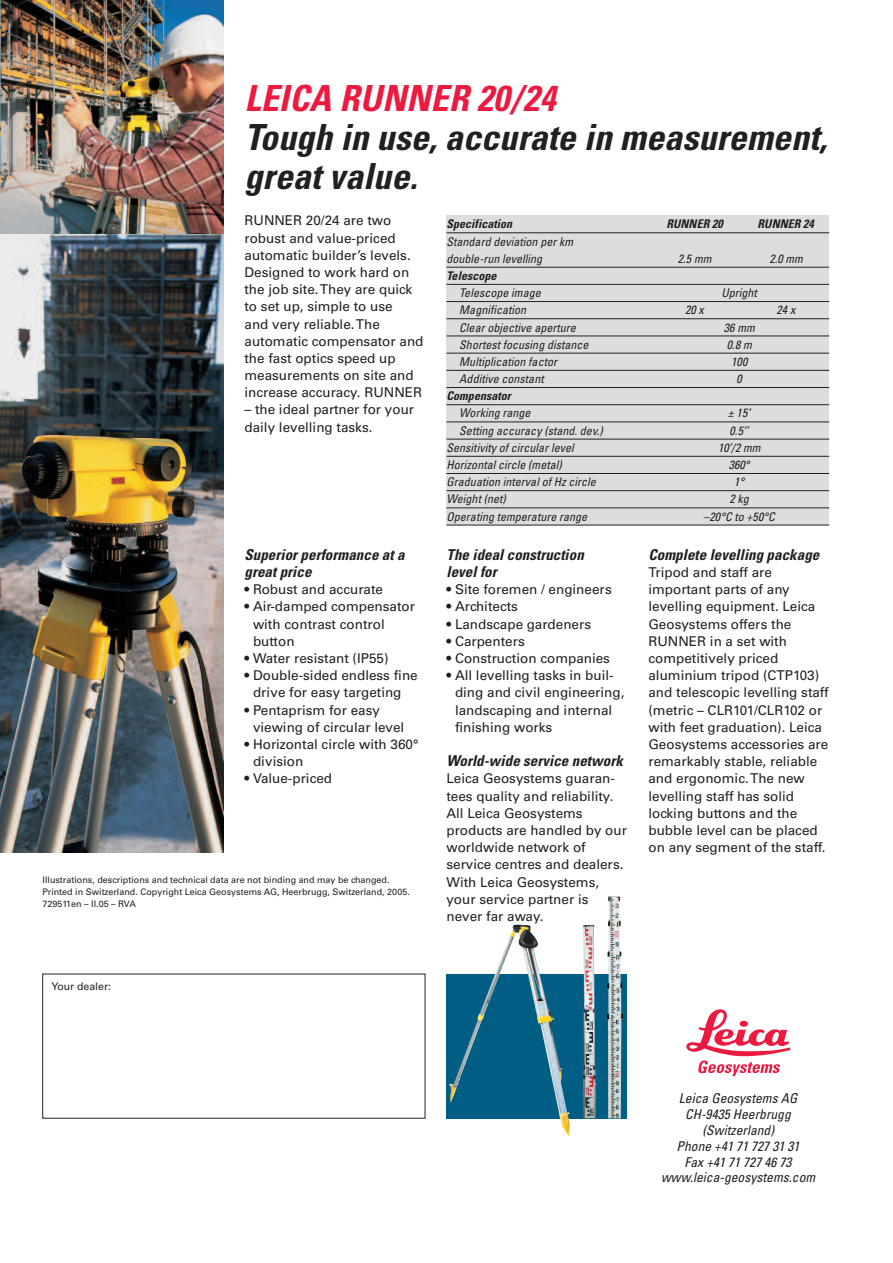
<style>
.page{position:relative;width:893px;height:1263px;background:#fff}
.page>*{position:absolute;margin:0;border:0;box-sizing:border-box;transform-origin:0 0}
.t1{font:italic 700 condensed 36px/39px "Univers";letter-spacing:.005em;color:#231f20}
.t2{font:italic 700 condensed 36px "Univers";letter-spacing:.005em;color:#ed1a40}
.t3{font:italic 700 condensed 15px/17.2px "Univers";letter-spacing:.005em;color:#231f20}
.t4{font:13.5px/17.2px "Univers";color:#231f20}
.t5{font:italic condensed 13.5px/15.9px "Univers";letter-spacing:.005em;color:#231f20;text-align:center}
.t6{font:italic condensed 12px/17.2px "Univers";letter-spacing:.005em;color:#231f20}
.t7{font:italic 700 condensed 12px "Univers";letter-spacing:.005em;color:#231f20}
.t8{font:10.5px "Univers";color:#231f20}
.t9{font:9px/12px "Univers";color:#231f20}
</style>
<div class="page">
<div style="left:446px;top:216px;width:383px;height:309px;background:#dcdddf"></div>
<hr style="left:446px;top:233px;width:383px;height:1px;background:#231f20">
<hr style="left:446px;top:267px;width:383px;height:1px;background:#231f20">
<hr style="left:446px;top:284px;width:383px;height:1px;background:#231f20">
<hr style="left:446px;top:301px;width:383px;height:1px;background:#231f20">
<hr style="left:446px;top:318px;width:383px;height:1px;background:#231f20">
<hr style="left:446px;top:336px;width:383px;height:1px;background:#231f20">
<hr style="left:446px;top:353px;width:383px;height:1px;background:#231f20">
<hr style="left:446px;top:370px;width:383px;height:1px;background:#231f20">
<hr style="left:446px;top:387px;width:383px;height:1px;background:#231f20">
<hr style="left:446px;top:404px;width:383px;height:1px;background:#231f20">
<hr style="left:446px;top:422px;width:383px;height:1px;background:#231f20">
<hr style="left:446px;top:439px;width:383px;height:1px;background:#231f20">
<hr style="left:446px;top:456px;width:383px;height:1px;background:#231f20">
<hr style="left:446px;top:473px;width:383px;height:1px;background:#231f20">
<hr style="left:446px;top:490px;width:383px;height:1px;background:#231f20">
<hr style="left:446px;top:508px;width:383px;height:1px;background:#231f20">
<hr style="left:446px;top:525px;width:383px;height:1px;background:#231f20">
<img style="left:0;top:0;width:223px;height:853px">
<svg style="left:686px;top:1009px;width:104px;height:67px"></svg>
<div style="left:446px;top:974px;width:181px;height:144px;background:#005d84"></div>
<img style="left:583px;top:925px;width:13px;height:193px">
<img style="left:449px;top:924px;width:121px;height:213px">
<img style="left:607px;top:896px;width:16px;height:222px">
<h1 class="t2" style="left:244px;top:85px;width:312px">LEICA RUNNER 20/24</h1>
<h1 class="t1" style="left:244px;top:121px;width:584px">Tough in use, accurate in measurement, great value.</h1>
<p class="t4" style="left:244px;top:213px;width:181px">RUNNER 20/24 are two robust and value-priced automatic builder’s levels.<br>Designed to work hard on the job site.They are quick to set up, simple to use<br>and very reliable.The automatic compensator and the fast optics speed up measurements on site and increase accuracy. RUNNER</p>
<p class="t4" style="left:244px;top:402px;width:171px">– the ideal partner for your daily levelling tasks.</p>
<p class="t3" style="left:244px;top:547px;width:162px">Superior performance at a great price</p>
<p class="t4" style="left:244px;top:582px;width:140px">• Robust and accurate</p>
<p class="t4" style="left:253px;top:599px;width:164px;text-indent:-9px">• Air-damped compensator with contrast control button</p>
<p class="t4" style="left:244px;top:651px;width:146px">• Water resistant (IP55)</p>
<p class="t4" style="left:244px;top:668px;width:175px;text-align:center">• Double-sided endless fine drive for easy targeting</p>
<p class="t4" style="left:253px;top:702px;width:153px;text-indent:-9px">• Pentaprism for easy viewing of circular level</p>
<p class="t4" style="left:253px;top:737px;width:167px;text-indent:-9px">• Horizontal circle with 360° division</p>
<p class="t4" style="left:244px;top:771px;width:89px">• Value-priced</p>
<p class="t9" style="left:43px;top:874px;width:369px">Illustrations, descriptions and technical data are not binding and may be changed.<br>Printed in Switzerland. Copyright Leica Geosystems AG, Heerbrugg, Switzerland, 2005.<br>729511en – II.05 – RVA</p>
<p class="t8" style="left:51px;top:983px;width:61px">Your dealer:</p>
<p class="t7" style="left:446px;top:220px;width:67px">Specification</p>
<p class="t7" style="left:666px;top:220px;width:58px">RUNNER 20</p>
<p class="t7" style="left:758px;top:220px;width:58px">RUNNER 24</p>
<p class="t6" style="left:446px;top:234px;width:128px">Standard deviation per km double-run levelling</p>
<p class="t6" style="left:678px;top:251px;width:35px">2.5 mm</p>
<p class="t6" style="left:769px;top:251px;width:35px">2.0 mm</p>
<p class="t7" style="left:446px;top:271px;width:52px">Telescope</p>
<p class="t6" style="left:459px;top:285px;width:83px">Telescope image</p>
<p class="t6" style="left:721px;top:285px;width:37px">Upright</p>
<p class="t6" style="left:459px;top:302px;width:68px">Magnification</p>
<p class="t6" style="left:685px;top:302px;width:20px">20 x</p>
<p class="t6" style="left:777px;top:302px;width:20px">24 x</p>
<p class="t6" style="left:459px;top:320px;width:118px">Clear objective aperture</p>
<p class="t6" style="left:724px;top:320px;width:32px">36 mm</p>
<p class="t6" style="left:459px;top:337px;width:131px">Shortest focusing distance</p>
<p class="t6" style="left:727px;top:337px;width:26px">0.8 m</p>
<p class="t6" style="left:459px;top:354px;width:99px">Multiplication factor</p>
<p class="t6" style="left:731px;top:354px;width:18px">100</p>
<p class="t6" style="left:459px;top:371px;width:86px">Additive constant</p>
<p class="t6" style="left:737px;top:371px;width:7px">0</p>
<p class="t7" style="left:446px;top:392px;width:66px">Compensator</p>
<p class="t6" style="left:459px;top:406px;width:73px">Working range</p>
<p class="t6" style="left:728px;top:406px;width:24px">± 15‘</p>
<p class="t6" style="left:459px;top:423px;width:145px">Setting accuracy (stand. dev.)</p>
<p class="t6" style="left:730px;top:423px;width:20px">0.5’’</p>
<p class="t6" style="left:446px;top:440px;width:129px">Sensitivity of circular level</p>
<p class="t6" style="left:718px;top:440px;width:44px">10’/2 mm</p>
<p class="t6" style="left:446px;top:457px;width:117px">Horizontal circle (metal)</p>
<p class="t6" style="left:729px;top:457px;width:22px">360°</p>
<p class="t6" style="left:446px;top:474px;width:151px">Graduation interval of Hz circle</p>
<p class="t6" style="left:734px;top:474px;width:12px">1°</p>
<p class="t6" style="left:446px;top:491px;width:61px">Weight (net)</p>
<p class="t6" style="left:729px;top:491px;width:21px">2 kg</p>
<p class="t6" style="left:446px;top:509px;width:142px">Operating temperature range</p>
<p class="t6" style="left:704px;top:509px;width:73px">–20°C to +50°C</p>
<p class="t3" style="left:446px;top:547px;width:139px">The ideal construction level for</p>
<p class="t4" style="left:446px;top:582px;width:167px">• Site foremen / engineers</p>
<p class="t4" style="left:446px;top:599px;width:73px">• Architects</p>
<p class="t4" style="left:446px;top:616px;width:146px">• Landscape gardeners</p>
<p class="t4" style="left:446px;top:634px;width:80px">• Carpenters</p>
<p class="t4" style="left:446px;top:651px;width:165px">• Construction companies</p>
<p class="t4" style="left:455px;top:668px;width:171px;text-indent:-9px">• All levelling tasks in buil&shy;ding and civil engineering, landscaping and internal finishing works</p>
<p class="t3" style="left:446px;top:753px;width:178px">World-wide service network</p>
<p class="t4" style="left:446px;top:771px;width:182px">Leica Geosystems guaran&shy;tees quality and reliability.<br>All Leica Geosystems products are handled by our worldwide network of service centres and dealers.<br>With Leica Geosystems, your service partner is never far away.</p>
<p class="t3" style="left:648px;top:547px;width:172px">Complete levelling package</p>
<p class="t4" style="left:648px;top:565px;width:182px">Tripod and staff are important parts of any levelling equipment. Leica<br>Geosystems offers the<br>RUNNER in a set with competitively priced aluminium tripod (CTP103) and telescopic levelling staff (metric – CLR101/CLR102 or with feet graduation). Leica<br>Geosystems accessories are remarkably stable, reliable and ergonomic.The new levelling staff has solid locking buttons and the bubble level can be placed on any segment of the staff.</p>
<p class="t5" style="left:661px;top:1091px;width:156px">Leica Geosystems AG<br>CH-9435 Heerbrugg (Switzerland)<br>Phone +41 71 727 31 31<br>Fax +41 71 727 46 73 www.leica-geosystems.com</p>
</div>
